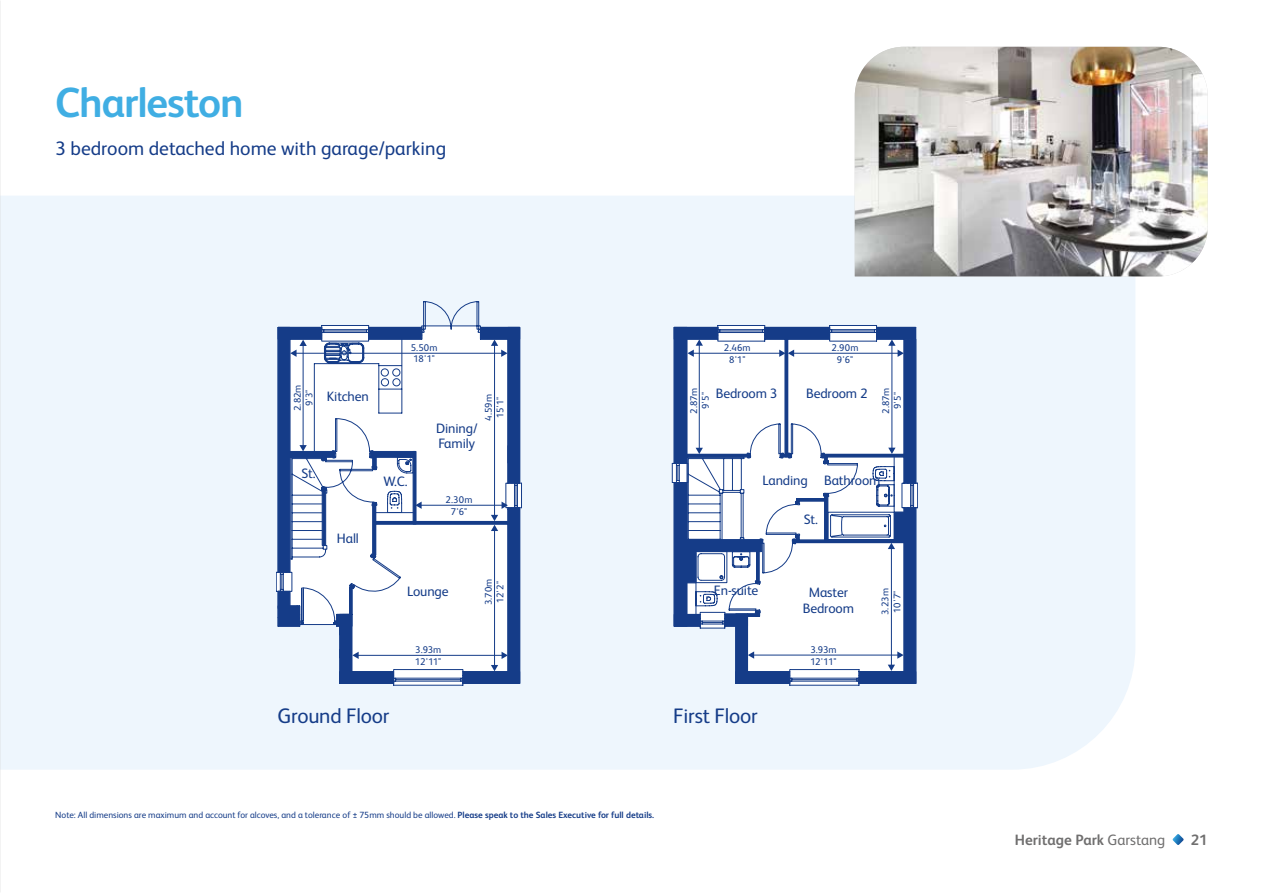
<style>
.page{position:relative;width:1263px;height:893px;background:#fff}
.page>*{position:absolute;margin:0;border:0;box-sizing:border-box;transform-origin:0 0}
.t1{font:700 42px "FS Albert";letter-spacing:-.025em;color:#40aee3}
.t2{font:21px "FS Albert";letter-spacing:-.01em;color:#153c88}
.t3{font:19.5px "FS Albert";color:#153c88}
.t4{font:700 15px "FS Albert";color:#706f6f}
.t5{font:13.65px/15.6px "FS Albert";letter-spacing:-.01em;color:#153c88}
.t6{font:9.75px/11.7px "FS Albert";letter-spacing:-.005em;color:#153c88;text-align:center}
.t7{font:9px "FS Albert";color:#153c88}
.s1{font-weight:700}
.s2{font-weight:400}
</style>
<div class="page">
<div style="left:1px;top:196px;width:1134px;height:574px;background:#eef6fd"></div>
<svg style="left:1172px;top:834px;width:12px;height:11px"></svg>
<svg style="left:276px;top:301px;width:628px;height:384px"></svg>
<svg style="left:289px;top:572px;width:233px;height:100px"></svg>
<div style="left:904px;top:339px;width:12px;height:144px;background:#153c88"></div>
<div style="left:876px;top:327px;width:40px;height:12px;background:#153c88"></div>
<div style="left:904px;top:507px;width:12px;height:177px;background:#153c88"></div>
<div style="left:859px;top:671px;width:57px;height:13px;background:#153c88"></div>
<div style="left:735px;top:671px;width:55px;height:13px;background:#153c88"></div>
<div style="left:735px;top:614px;width:13px;height:70px;background:#153c88;border:1px solid #153c88"></div>
<div style="left:725px;top:614px;width:23px;height:12px;background:#153c88"></div>
<div style="left:674px;top:614px;width:26px;height:12px;background:#153c88"></div>
<hr style="left:793px;top:540px;width:111px;height:3px;background:#153c88">
<div style="left:894px;top:512px;width:13px;height:29px;background:#153c88"></div>
<hr style="left:822px;top:454px;width:83px;height:3px;background:#153c88">
<div style="left:674px;top:327px;width:44px;height:12px;background:#153c88"></div>
<div style="left:764px;top:327px;width:66px;height:12px;background:#153c88"></div>
<div style="left:480px;top:327px;width:40px;height:12px;background:#153c88"></div>
<div style="left:508px;top:507px;width:12px;height:177px;background:#153c88"></div>
<div style="left:463px;top:671px;width:57px;height:13px;background:#153c88"></div>
<div style="left:339px;top:671px;width:55px;height:13px;background:#153c88"></div>
<div style="left:339px;top:614px;width:13px;height:70px;background:#153c88;border:1px solid #153c88"></div>
<div style="left:336px;top:614px;width:16px;height:12px;background:#153c88"></div>
<div style="left:278px;top:606px;width:22px;height:20px;background:#153c88"></div>
<div style="left:278px;top:591px;width:12px;height:18px;background:#153c88"></div>
<div style="left:278px;top:327px;width:12px;height:245px;background:#153c88"></div>
<div style="left:278px;top:327px;width:44px;height:12px;background:#153c88"></div>
<div style="left:368px;top:327px;width:54px;height:12px;background:#153c88"></div>
<svg style="left:376px;top:339px;width:519px;height:286px"></svg>
<svg style="left:381px;top:368px;width:369px;height:238px"></svg>
<hr style="left:295px;top:353px;width:207px;height:1px;background:#153c88">
<svg style="left:290px;top:339px;width:86px;height:286px"></svg>
<hr style="left:358px;top:655px;width:145px;height:1px;background:#153c88">
<svg style="left:352px;top:652px;width:7px;height:7px"></svg>
<svg style="left:502px;top:652px;width:6px;height:7px"></svg>
<hr style="left:494px;top:530px;width:1px;height:136px;background:#153c88">
<svg style="left:491px;top:665px;width:7px;height:6px"></svg>
<hr style="left:421px;top:505px;width:82px;height:1px;background:#153c88">
<svg style="left:415px;top:502px;width:7px;height:7px"></svg>
<svg style="left:502px;top:502px;width:6px;height:7px"></svg>
<hr style="left:494px;top:345px;width:1px;height:171px;background:#153c88">
<svg style="left:491px;top:515px;width:7px;height:16px"></svg>
<svg style="left:491px;top:340px;width:16px;height:17px"></svg>
<hr style="left:753px;top:655px;width:145px;height:1px;background:#153c88">
<svg style="left:748px;top:651px;width:6px;height:8px"></svg>
<svg style="left:897px;top:651px;width:7px;height:8px"></svg>
<hr style="left:891px;top:548px;width:1px;height:118px;background:#153c88">
<svg style="left:888px;top:665px;width:7px;height:6px"></svg>
<svg style="left:888px;top:543px;width:7px;height:6px"></svg>
<hr style="left:693px;top:353px;width:87px;height:1px;background:#153c88">
<hr style="left:793px;top:353px;width:106px;height:1px;background:#153c88">
<svg style="left:779px;top:350px;width:15px;height:7px"></svg>
<hr style="left:699px;top:345px;width:1px;height:104px;background:#153c88">
<svg style="left:696px;top:448px;width:7px;height:6px"></svg>
<svg style="left:687px;top:339px;width:16px;height:18px"></svg>
<hr style="left:892px;top:345px;width:1px;height:104px;background:#153c88">
<svg style="left:888px;top:448px;width:7px;height:6px"></svg>
<svg style="left:888px;top:339px;width:16px;height:18px"></svg>
<img style="left:0;top:0;width:1px;height:893px">
<img style="left:855px;top:47px;width:353px;height:229px">
<h1 class="t1" style="left:55px;top:74px;width:190px">Charleston</h1>
<h3 class="t3" style="left:55px;top:136px;width:392px">3 bedroom detached home with garage/parking</h3>
<p class="t6" style="left:291px;top:411px;width:28px;rotate:-90deg">2.82m<br>9'3"</p>
<h3 class="t5" style="left:327px;top:387px;width:43px">Kitchen</h3>
<h3 class="t5" style="left:301px;top:465px;width:16px">St.</h3>
<h3 class="t5" style="left:337px;top:529px;width:23px">Hall</h3>
<p class="t6" style="left:411px;top:341px;width:28px;text-align:left">5.50m<br>18'1"</p>
<p class="t6" style="left:482px;top:421px;width:28px;text-align:left;rotate:-90deg">4.59m<br>15'1"</p>
<h3 class="t5" style="left:384px;top:473px;width:25px">W.C.</h3>
<h3 class="t5" style="left:436px;top:419px;width:43px">Dining/<br>Family</h3>
<p class="t6" style="left:445px;top:493px;width:28px">2.30m<br>7'6"</p>
<h3 class="t5" style="left:407px;top:583px;width:43px">Lounge</h3>
<p class="t6" style="left:482px;top:605px;width:28px;text-align:left;rotate:-90deg">3.70m<br>12'2"</p>
<p class="t6" style="left:415px;top:643px;width:28px;text-align:left">3.93m<br>12'11"</p>
<p class="t6" style="left:724px;top:341px;width:28px">2.46m<br>8'1"</p>
<p class="t6" style="left:832px;top:341px;width:28px">2.90m<br>9'6"</p>
<p class="t6" style="left:687px;top:414px;width:28px;rotate:-90deg">2.87m<br>9'5"</p>
<h3 class="t5" style="left:716px;top:385px;width:63px">Bedroom 3</h3>
<h3 class="t5" style="left:806px;top:385px;width:63px">Bedroom 2</h3>
<p class="t6" style="left:879px;top:414px;width:28px;rotate:-90deg">2.87m<br>9'5"</p>
<h3 class="t5" style="left:762px;top:472px;width:120px">Landing Bathroom</h3>
<h3 class="t5" style="left:714px;top:582px;width:46px">En-suite</h3>
<h3 class="t5" style="left:804px;top:511px;width:16px">St.</h3>
<h3 class="t5" style="left:803px;top:584px;width:53px;text-align:center">Master<br>Bedroom</h3>
<p class="t6" style="left:810px;top:643px;width:28px;text-align:left">3.93m<br>12'11"</p>
<p class="t6" style="left:879px;top:615px;width:28px;text-align:left;rotate:-90deg">3.23m<br>10'7"</p>
<h2 class="t2" style="left:277px;top:702px;width:113px">Ground Floor</h2>
<h2 class="t2" style="left:673px;top:702px;width:86px">First Floor</h2>
<p class="t7" style="left:55px;top:809px;width:600px">Note: All dimensions are maximum and account for alcoves, and a tolerance of ± 75mm should be allowed. <span class="s1">Please speak to the Sales Executive for full details.</span></p>
<h3 class="t4" style="left:1015px;top:830px;width:152px">Heritage Park <span class="s2">Garstang</span></h3>
<h3 class="t4" style="left:1191px;top:830px;width:18px">21</h3>
</div>
